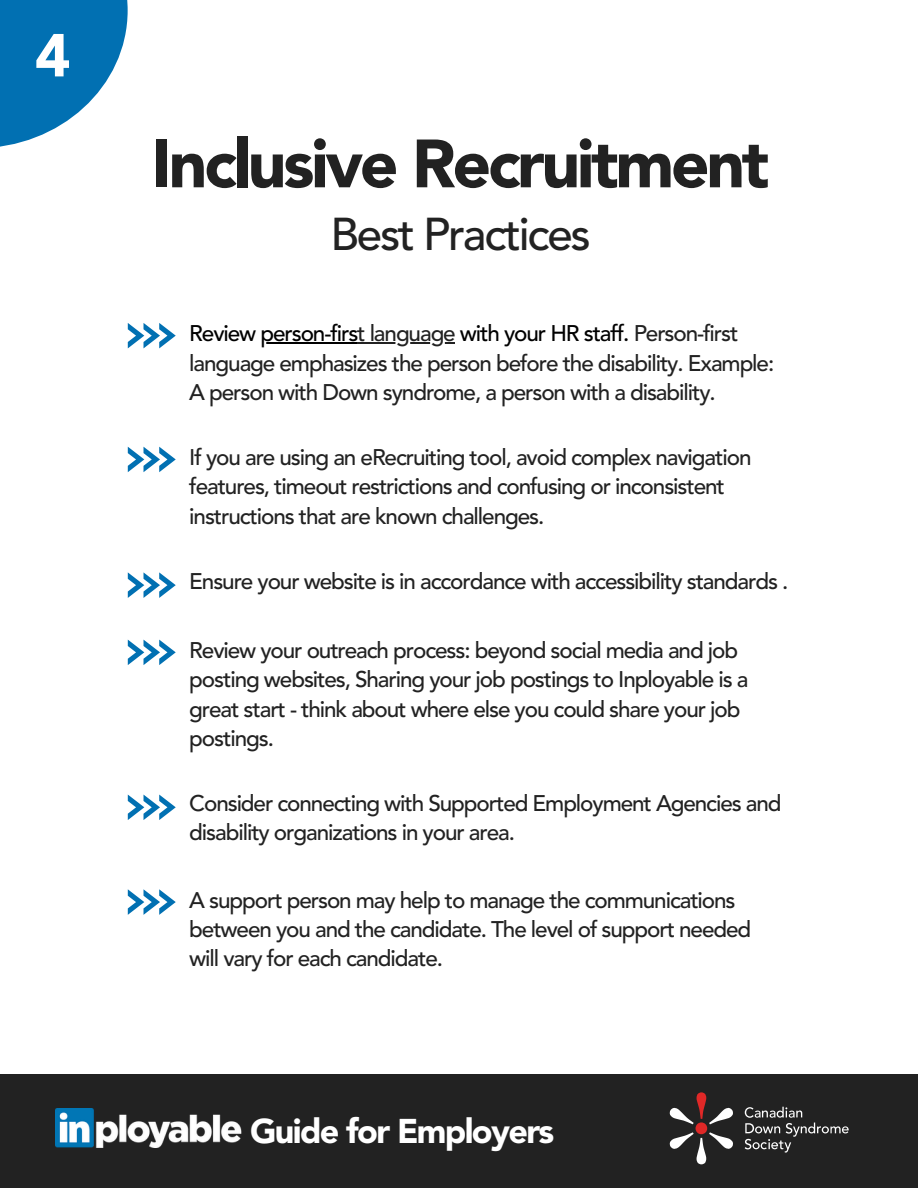
<style>
.page{position:relative;width:918px;height:1188px;background:#fff}
.page>*{position:absolute;margin:0;border:0;box-sizing:border-box;transform-origin:0 0}
.t1{font:900 67.5px "Avenir LT Std";letter-spacing:-.05em;color:#222}
.t2{font:900 60px "Avenir LT Std";color:#fff}
.t3{font:500 45.6px "Avenir LT Std";letter-spacing:-.05em;color:#222}
.t4{font:900 34.05px "Avenir LT Std";letter-spacing:-.05em;color:#fff}
.t5{font:500 22.5px/29.2px "Avenir LT Std";letter-spacing:-.05em;color:#222}
.t6{font:500 22.5px "Avenir LT Std";letter-spacing:-.05em;color:#000}
.s1{color:#222}
</style>
<div class="page">
<div style="left:0;top:1074px;width:918px;height:114px;background:#222"></div>
<img style="left:55px;top:1109px;width:187px;height:39px">
<svg style="left:745px;top:1107px;width:104px;height:46px"></svg>
<svg style="left:670px;top:1092px;width:63px;height:72px"></svg>
<svg style="left:0;top:0;width:128px;height:147px;fill:#0170b2"></svg>
<svg style="left:128px;top:323px;width:48px;height:25px"></svg>
<svg style="left:128px;top:640px;width:48px;height:25px"></svg>
<svg style="left:128px;top:795px;width:48px;height:25px"></svg>
<svg style="left:128px;top:889px;width:48px;height:26px"></svg>
<svg style="left:128px;top:447px;width:48px;height:25px"></svg>
<svg style="left:128px;top:572px;width:48px;height:26px"></svg>
<hr style="left:260px;top:343px;width:97px;height:1px;background:#000">
<hr style="left:357px;top:343px;width:98px;height:1px;background:#222">
<p class="t2" style="left:35px;top:31px;width:37px">4</p>
<h2 class="t1" style="left:152px;top:136px;width:619px">Inclusive Recruitment</h2>
<p class="t3" style="left:330px;top:216px;width:262px">Best Practices</p>
<p class="t6" style="left:189px;top:324px;width:551px">Review person-firs<span class="s1">t language</span> with your HR staff. <span class="s1">Person-first</span></p>
<p class="t5" style="left:189px;top:350px;width:586px">language emphasizes the person before the disability. Example:<br>A person with Down syndrome, a person with a disability.</p>
<p class="t5" style="left:189px;top:445px;width:564px">If you are using an eRecruiting tool, avoid complex navigation features, timeout restrictions and confusing or inconsistent instructions that are known challenges.</p>
<p class="t5" style="left:189px;top:569px;width:601px">Ensure your website is in accordance with accessibility standards .</p>
<p class="t5" style="left:189px;top:638px;width:561px">Review your outreach process: beyond social media and job posting websites, Sharing your job postings to Inployable is a great start - think about where else you could share your job postings.</p>
<p class="t5" style="left:189px;top:791px;width:594px">Consider connecting with Supported Employment Agencies and disability organizations in your area.</p>
<p class="t5" style="left:189px;top:887px;width:563px">A support person may help to manage the communications between you and the candidate. The level of support needed will vary for each candidate.</p>
<h1 class="t4" style="left:250px;top:1117px;width:306px">Guide for Employers</h1>
</div>
